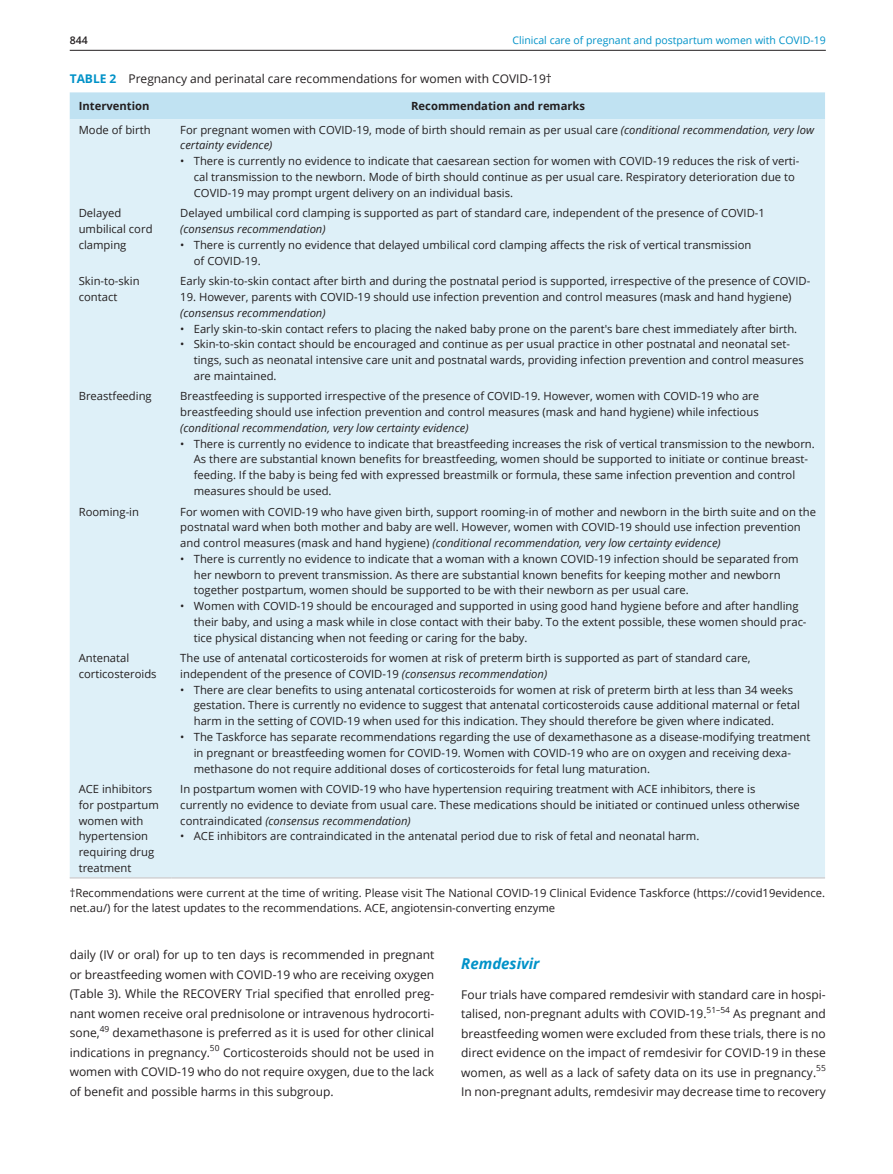
<style>
.page{position:relative;width:893px;height:1174px;background:#fff}
.page>*{position:absolute;margin:0;border:0;box-sizing:border-box;transform-origin:0 0}
.t1{font:italic 700 15px "Open Sans";color:#0092c8}
.t2{font:12px/19.5px "Open Sans";color:#231f20;text-align:justify}
.t3{font:11.25px/15.8px "Open Sans";color:#231f20}
.t4{font:italic 11.25px "Open Sans";color:#231f20}
.t5{font:700 11.25px "Open Sans";color:#231f20}
.t6{font:10.5px "Open Sans";color:#0092c8}
.t7{font:600 10.5px "Open Sans";color:#231f20}
.t8{font:8.4px "Open Sans";color:#231f20}
.s1{font-weight:700;color:#0092c8}
.s2{font-style:italic}
</style>
<div class="page">
<hr style="left:70px;top:50px;width:756px;height:1px;background:#231f20">
<div style="left:70px;top:92px;width:755px;height:27px;background:#c0e2f2"></div>
<div style="left:70px;top:119px;width:755px;height:758px;background:#def0f8"></div>
<hr style="left:70px;top:877px;width:101px;height:1px;background:#d1d2d4">
<hr style="left:171px;top:877px;width:654px;height:1px;background:#d1d2d4">
<p class="t7" style="left:70px;top:33px;width:19px">844</p>
<p class="t6" style="left:512px;top:33px;width:315px">Clinical care of pregnant and postpartum women with COVID-19</p>
<p class="t2" style="left:70px;top:68px;width:484px"><span class="s1">TABLE 2</span> Pregnancy and perinatal care recommendations for women with COVID-19†</p>
<p class="t5" style="left:79px;top:98px;width:72px">Intervention</p>
<p class="t5" style="left:411px;top:98px;width:175px">Recommendation and remarks</p>
<p class="t3" style="left:79px;top:121px;width:73px">Mode of birth</p>
<p class="t3" style="left:180px;top:121px;width:635px">For pregnant women with COVID-19, mode of birth should remain as per usual care <span class="s2">(conditional recommendation, very low certainty evidence)</span></p>
<p class="t3" style="left:194px;top:153px;width:607px;text-indent:-14px">• There is currently no evidence to indicate that caesarean section for women with COVID-19 reduces the risk of verti&shy;cal transmission to the newborn. Mode of birth should continue as per usual care. Respiratory deterioration due to<br>COVID-19 may prompt urgent delivery on an individual basis.</p>
<p class="t3" style="left:79px;top:205px;width:75px">Delayed umbilical cord clamping</p>
<p class="t3" style="left:180px;top:205px;width:586px">Delayed umbilical cord clamping is supported as part of standard care, independent of the presence of COVID-1</p>
<p class="t4" style="left:180px;top:221px;width:147px">(consensus recommendation)</p>
<p class="t3" style="left:194px;top:237px;width:559px;text-indent:-14px">• There is currently no evidence that delayed umbilical cord clamping affects the risk of vertical transmission of COVID-19.</p>
<p class="t3" style="left:79px;top:273px;width:62px">Skin-to-skin contact</p>
<p class="t3" style="left:180px;top:273px;width:631px">Early skin-to-skin contact after birth and during the postnatal period is supported, irrespective of the presence of COVID-</p>
<p class="t3" style="left:180px;top:289px;width:613px">19. However, parents with COVID-19 should use infection prevention and control measures (mask and hand hygiene)</p>
<p class="t4" style="left:180px;top:305px;width:147px">(consensus recommendation)</p>
<p class="t3" style="left:180px;top:320px;width:618px">• Early skin-to-skin contact refers to placing the naked baby prone on the parent's bare chest immediately after birth.</p>
<p class="t3" style="left:194px;top:336px;width:611px;text-indent:-14px">• Skin-to-skin contact should be encouraged and continue as per usual practice in other postnatal and neonatal set&shy;tings, such as neonatal intensive care unit and postnatal wards, providing infection prevention and control measures are maintained.</p>
<p class="t3" style="left:79px;top:388px;width:75px">Breastfeeding</p>
<p class="t3" style="left:180px;top:388px;width:580px">Breastfeeding is supported irrespective of the presence of COVID-19. However, women with COVID-19 who are breastfeeding should use infection prevention and control measures (mask and hand hygiene) while infectious</p>
<p class="t4" style="left:180px;top:420px;width:290px">(conditional recommendation, very low certainty evidence)</p>
<p class="t3" style="left:194px;top:435px;width:623px;text-indent:-14px">• There is currently no evidence to indicate that breastfeeding increases the risk of vertical transmission to the newborn.<br>As there are substantial known benefits for breastfeeding, women should be supported to initiate or continue breast&shy;feeding. If the baby is being fed with expressed breastmilk or formula, these same infection prevention and control measures should be used.</p>
<p class="t3" style="left:79px;top:503px;width:62px">Rooming-in</p>
<p class="t3" style="left:180px;top:503px;width:637px">For women with COVID-19 who have given birth, support rooming-in of mother and newborn in the birth suite and on the postnatal ward when both mother and baby are well. However, women with COVID-19 should use infection prevention and control measures (mask and hand hygiene) <span class="s2">(conditional recommendation, very low certainty evidence)</span></p>
<p class="t3" style="left:194px;top:550px;width:606px;text-indent:-14px">• There is currently no evidence to indicate that a woman with a known COVID-19 infection should be separated from her newborn to prevent transmission. As there are substantial known benefits for keeping mother and newborn together postpartum, women should be supported to be with their newborn as per usual care.</p>
<p class="t3" style="left:194px;top:598px;width:614px;text-indent:-14px">• Women with COVID-19 should be encouraged and supported in using good hand hygiene before and after handling their baby, and using a mask while in close contact with their baby. To the extent possible, these women should prac&shy;tice physical distancing when not feeding or caring for the baby.</p>
<p class="t3" style="left:79px;top:650px;width:79px">Antenatal corticosteroids</p>
<p class="t3" style="left:180px;top:650px;width:572px">The use of antenatal corticosteroids for women at risk of preterm birth is supported as part of standard care, independent of the presence of COVID-19 <span class="s2">(consensus recommendation)</span></p>
<p class="t3" style="left:194px;top:681px;width:607px;text-indent:-14px">• There are clear benefits to using antenatal corticosteroids for women at risk of preterm birth at less than 34 weeks gestation. There is currently no evidence to suggest that antenatal corticosteroids cause additional maternal or fetal harm in the setting of COVID-19 when used for this indication. They should therefore be given where indicated.</p>
<p class="t3" style="left:194px;top:728px;width:618px;text-indent:-14px">• The Taskforce has separate recommendations regarding the use of dexamethasone as a disease-modifying treatment in pregnant or breastfeeding women for COVID-19. Women with COVID-19 who are on oxygen and receiving dexa&shy;methasone do not require additional doses of corticosteroids for fetal lung maturation.</p>
<p class="t3" style="left:79px;top:781px;width:82px">ACE inhibitors for postpartum women with hypertension requiring drug treatment</p>
<p class="t3" style="left:180px;top:781px;width:621px">In postpartum women with COVID-19 who have hypertension requiring treatment with ACE inhibitors, there is currently no evidence to deviate from usual care. These medications should be initiated or continued unless otherwise contraindicated <span class="s2">(consensus recommendation)</span></p>
<p class="t3" style="left:180px;top:828px;width:521px">• ACE inhibitors are contraindicated in the antenatal period due to risk of fetal and neonatal harm.</p>
<p class="t3" style="left:70px;top:884px;width:757px">†Recommendations were current at the time of writing. Please visit The National COVID-19 Clinical Evidence Taskforce (https://covid19evidence. net.au/) for the latest updates to the recommendations. ACE, angiotensin-converting enzyme</p>
<p class="t2" style="left:70px;top:944px;width:366px">daily (IV or oral) for up to ten days is recommended in pregnant or breastfeeding women with COVID-19 who are receiving oxygen (Table 3). While the RECOVERY Trial specified that enrolled preg&shy;nant women receive oral prednisolone or intravenous hydrocorti&shy;sone,<sup>49</sup> dexamethasone is preferred as it is used for other clinical indications in pregnancy.</p>
<p class="t8" style="left:210px;top:1042px;width:11px">50</p>
<p class="t2" style="left:70px;top:1042px;width:366px;text-indent:153px">Corticosteroids should not be used in women with COVID-19 who do not require oxygen, due to the lack of benefit and possible harms in this subgroup.</p>
<h1 class="t1" style="left:461px;top:953px;width:80px">Remdesivir</h1>
<p class="t2" style="left:461px;top:984px;width:366px">Four trials have compared remdesivir with standard care in hospi&shy;talised, non-pregnant adults with COVID-19.</p>
<p class="t8" style="left:707px;top:1003px;width:25px">51–54</p>
<p class="t2" style="left:461px;top:1003px;width:366px;text-indent:272px">As pregnant and breastfeeding women were excluded from these trials, there is no direct evidence on the impact of remdesivir for COVID-19 in these women, as well as a lack of safety data on its use in pregnancy.</p>
<p class="t8" style="left:816px;top:1062px;width:11px">55</p>
<p class="t2" style="left:461px;top:1081px;width:366px">In non-pregnant adults, remdesivir may decrease time to recovery</p>
</div>
